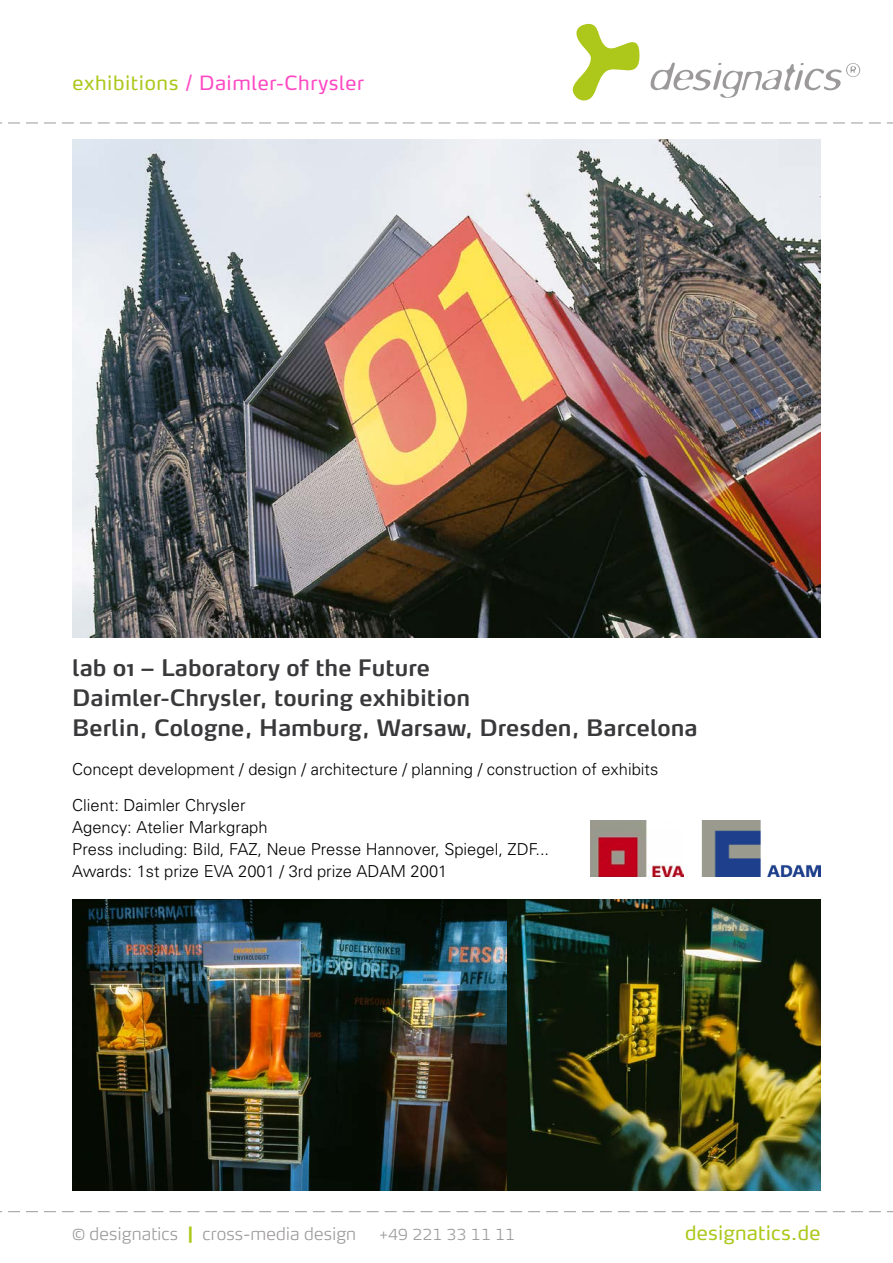
<style>
.page{position:relative;width:893px;height:1263px;background:#fff}
.page>*{position:absolute;margin:0;border:0;box-sizing:border-box;transform-origin:0 0}
.t1{font:600 22.5px/30px "Max Pro";color:#39383a}
.t2{font:19.5px "Max Pro";letter-spacing:.03em;color:#ff49c3}
.t3{font:19.5px "Max Pro";letter-spacing:.01em;color:#adc71b}
.t4{font:200 17.25px "Max Pro";letter-spacing:.01em;color:#9c999a}
.t5{font:300 16.5px/21.8px "Univers";color:#000}
.t6{font:200 15px "Max Pro";letter-spacing:.01em;color:#9c999a}
.s1{color:#adc71b}
.s2{font-size:15px}
.s3{font-weight:900;color:#adc71b}
</style>
<div class="page">
<svg style="left:572px;top:24px;width:68px;height:76px"></svg>
<svg style="left:650px;top:63px;width:210px;height:35px"></svg>
<svg style="left:0;top:123px;width:893px;height:1px"></svg>
<svg style="left:0;top:1211px;width:893px;height:1px"></svg>
<img style="left:72px;top:140px;width:749px;height:498px">
<img style="left:590px;top:820px;width:94px;height:56px">
<img style="left:702px;top:820px;width:119px;height:56px">
<img style="left:72px;top:899px;width:435px;height:292px">
<img style="left:507px;top:899px;width:314px;height:292px">
<p class="t2" style="left:72px;top:67px;width:293px"><span class="s1">exhibitions</span> / Daimler-Chrysler</p>
<h1 class="t1" style="left:72px;top:650px;width:627px">lab 01 – Laboratory of the Future<br>Daimler-Chrysler, touring exhibition<br>Berlin, Cologne, Hamburg, Warsaw, Dresden, Barcelona</h1>
<p class="t5" style="left:72px;top:757px;width:587px">Concept development / design / architecture / planning / construction of exhibits</p>
<p class="t5" style="left:72px;top:794px;width:478px">Client: Daimler Chrysler<br>Agency: Atelier Markgraph<br>Press including: Bild, FAZ, Neue Presse Hannover, Spiegel, ZDF...<br>Awards: 1st prize EVA 2001 / 3rd prize ADAM 2001</p>
<p class="t4" style="left:72px;top:1220px;width:285px"><span class="s2">©</span> designatics <span class="s3">|</span> cross-media design</p>
<p class="t6" style="left:380px;top:1223px;width:137px">+49 221 33 11 11</p>
<p class="t3" style="left:685px;top:1217px;width:137px">designatics.de</p>
</div>
